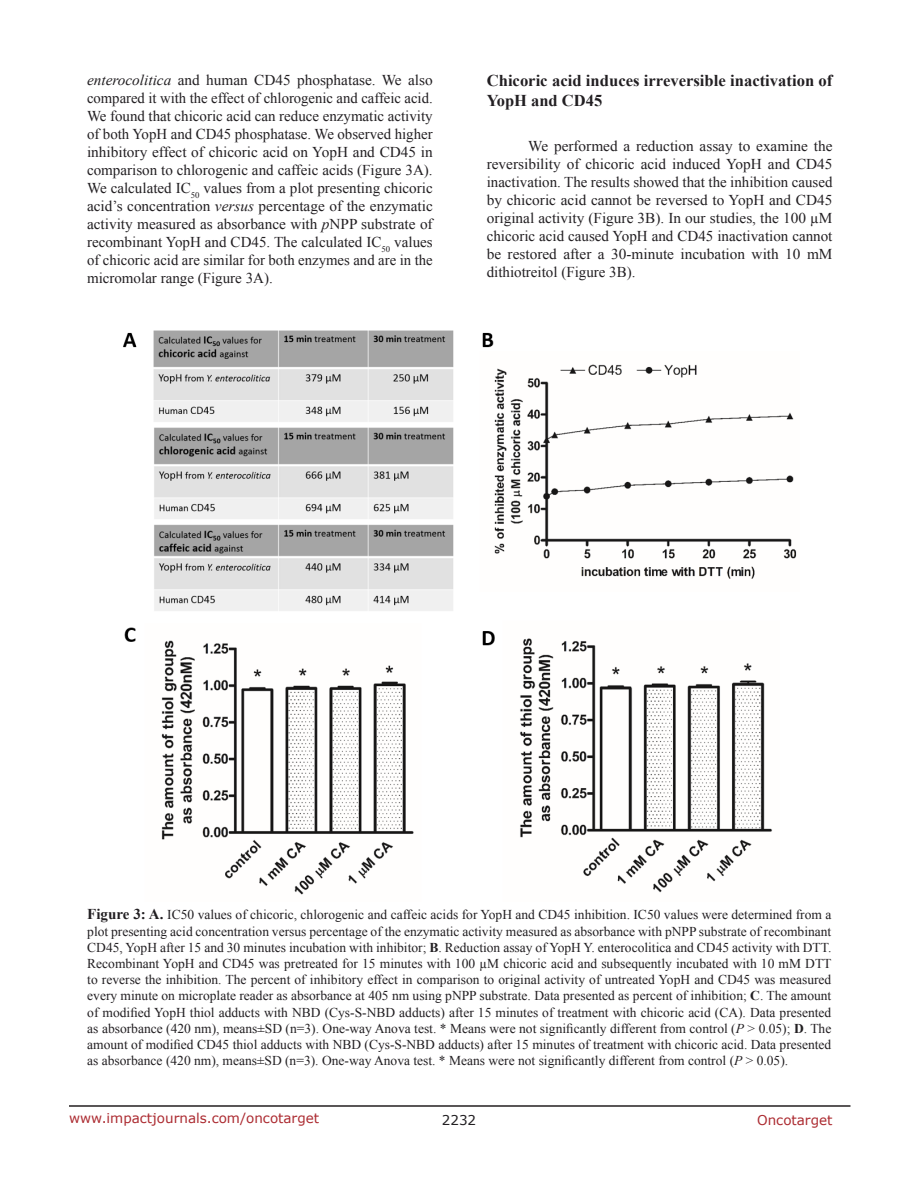
<style>
.page{position:relative;width:918px;height:1188px;background:#fff}
.page>*{position:absolute;margin:0;border:0;box-sizing:border-box;transform-origin:0 0}
.SubHeading{font:700 16.5px/19.8px "Times New Roman";color:#221f22}
.BodyText{font:15px/18px "Times New Roman";color:#221f22;text-align:justify}
.FigureText{font:13.5px/16.2px "Times New Roman";color:#221f22;text-align:justify}
.t1{font:13.5px "Verdana";color:#ac2b31}
.t2{font:13.5px "Verdana";color:#221f22}
.s1{font-style:italic}
.s2{font-weight:700;font-size:15px}
.s3{font-weight:700}
</style>
<div class="page">
<hr style="left:69px;top:1105px;width:781px;height:2px;background:#231f20">
<img style="left:123px;top:330px;width:674px;height:565px">
<p class="BodyText" style="left:87px;top:71px;width:347px"><span class="s1">enterocolitica</span> and human CD45 phosphatase. We also compared it with the effect of chlorogenic and caffeic acid.<br>We found that chicoric acid can reduce enzymatic activity of both YopH and CD45 phosphatase. We observed higher inhibitory effect of chicoric acid on YopH and CD45 in comparison to chlorogenic and caffeic acids (Figure 3A).<br>We calculated IC<sub>50</sub> values from a plot presenting chicoric acid’s concentration <span class="s1">versus</span> percentage of the enzymatic activity measured as absorbance with <span class="s1">p</span>NPP substrate of recombinant YopH and CD45. The calculated IC<sub>50</sub> values of chicoric acid are similar for both enzymes and are in the micromolar range (Figure 3A).</p>
<p class="SubHeading" style="left:487px;top:70px;width:347px">Chicoric acid induces irreversible inactivation of<br>YopH and CD45</p>
<p class="BodyText" style="left:487px;top:137px;width:347px;text-indent:41px">We performed a reduction assay to examine the reversibility of chicoric acid induced YopH and CD45 inactivation. The results showed that the inhibition caused by chicoric acid cannot be reversed to YopH and CD45 original activity (Figure 3B). In our studies, the 100 µM chicoric acid caused YopH and CD45 inactivation cannot be restored after a 30-minute incubation with 10 mM dithiotreitol (Figure 3B).</p>
<p class="FigureText" style="left:87px;top:907px;width:746px"><span class="s2">Figure 3: A.</span> IC50 values of chicoric, chlorogenic and caffeic acids for YopH and CD45 inhibition. IC50 values were determined from a plot presenting acid concentration versus percentage of the enzymatic activity measured as absorbance with pNPP substrate of recombinant CD45, YopH after 15 and 30 minutes incubation with inhibitor; <span class="s3">B</span>. Reduction assay of YopH Y. enterocolitica and CD45 activity with DTT.<br>Recombinant YopH and CD45 was pretreated for 15 minutes with 100 µM chicoric acid and subsequently incubated with 10 mM DTT to reverse the inhibition. The percent of inhibitory effect in comparison to original activity of untreated YopH and CD45 was measured every minute on microplate reader as absorbance at 405 nm using pNPP substrate. Data presented as percent of inhibition; <span class="s3">C</span>. The amount of modified YopH thiol adducts with NBD (Cys-S-NBD adducts) after 15 minutes of treatment with chicoric acid (CA). Data presented as absorbance (420 nm), means±SD (n=3). One-way Anova test. * Means were not significantly different from control (<span class="s1">P</span> &gt; 0.05); <span class="s3">D</span>. The amount of modified CD45 thiol adducts with NBD (Cys-S-NBD adducts) after 15 minutes of treatment with chicoric acid. Data presented as absorbance (420 nm), means±SD (n=3). One-way Anova test. * Means were not significantly different from control (<span class="s1">P</span> &gt; 0.05).</p>
<p class="t1" style="left:69px;top:1109px;width:252px">www.impactjournals.com/oncotarget</p>
<p class="t2" style="left:442px;top:1111px;width:36px">2232</p>
<p class="t1" style="left:757px;top:1111px;width:77px">Oncotarget</p>
</div>
